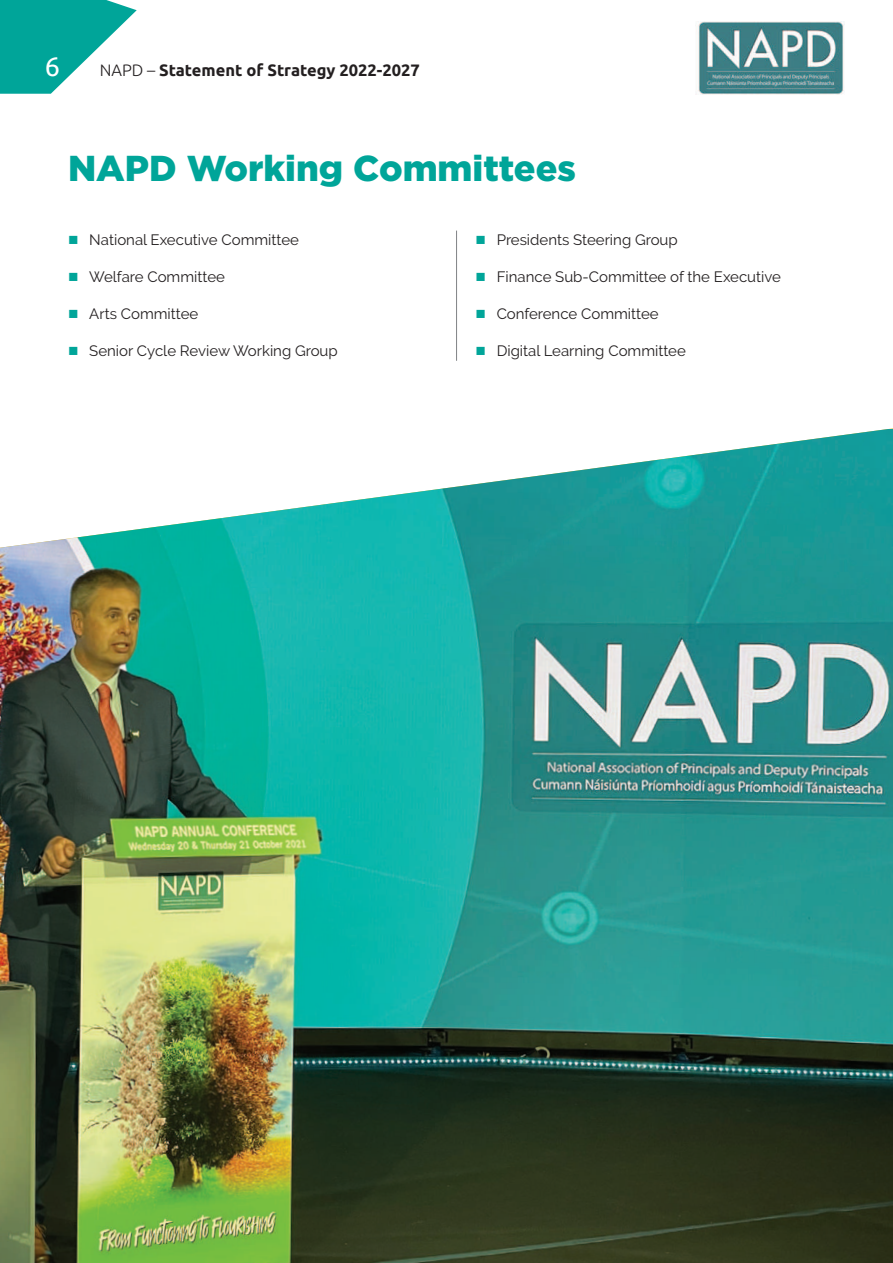
<style>
.page{position:relative;width:893px;height:1263px;background:#fff}
.page>*{position:absolute;margin:0;border:0;box-sizing:border-box;transform-origin:0 0}
.t1{font:900 36px "Gotham";color:#00a599}
.t2{font:27px "Ubuntu";color:#fff}
.t3{font:700 16.5px "Ubuntu";color:#231f20}
.t4{font:15px "Raleway";color:#231f20}
.s1{font-weight:300}
.s2{color:#00a599}
</style>
<div class="page">
<svg style="left:0;top:0;width:137px;height:94px"></svg>
<img style="left:698px;top:21px;width:146px;height:73px">
<hr style="left:456px;top:231px;width:1px;height:130px;background:#808285">
<img style="left:0;top:428px;width:893px;height:835px">
<h2 class="t2" style="left:45px;top:55px;width:17px">6</h2>
<p class="t3" style="left:100px;top:60px;width:322px"><span class="s1">NAPD –</span> Statement of Strategy 2022-2027</p>
<h1 class="t1" style="left:68px;top:155px;width:509px">NAPD Working Committees</h1>
<p class="t4" style="left:68px;top:234px;width:232px"><span class="s2">■</span> National Executive Committee</p>
<p class="t4" style="left:68px;top:271px;width:158px"><span class="s2">■</span> Welfare Committee</p>
<p class="t4" style="left:68px;top:308px;width:132px"><span class="s2">■</span> Arts Committee</p>
<p class="t4" style="left:68px;top:345px;width:271px"><span class="s2">■</span> Senior Cycle Review Working Group</p>
<p class="t4" style="left:475px;top:234px;width:204px"><span class="s2">■</span> Presidents Steering Group</p>
<p class="t4" style="left:475px;top:271px;width:307px"><span class="s2">■</span> Finance Sub-Committee of the Executive</p>
<p class="t4" style="left:475px;top:308px;width:185px"><span class="s2">■</span> Conference Committee</p>
<p class="t4" style="left:475px;top:345px;width:212px"><span class="s2">■</span> Digital Learning Committee</p>
</div>
